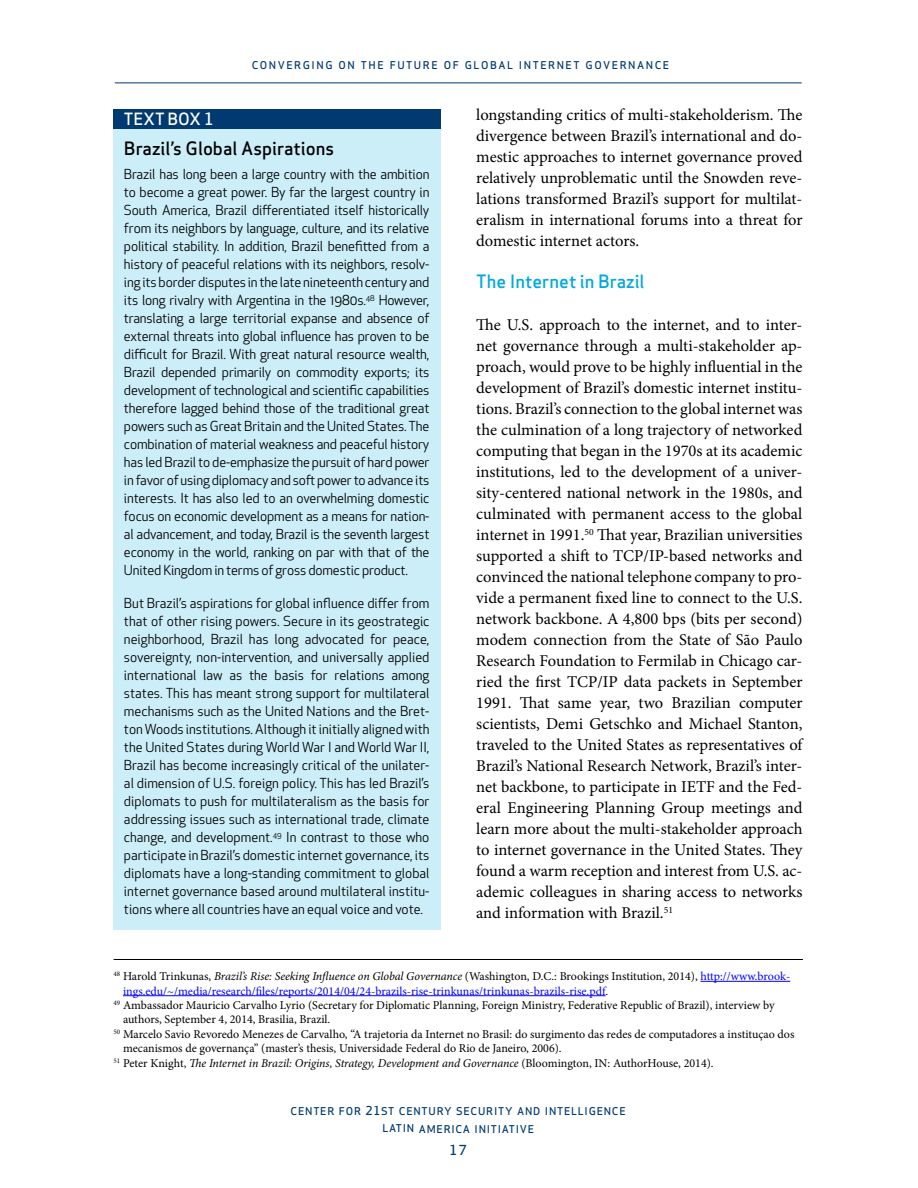
<style>
.page{position:relative;width:918px;height:1188px;background:#fff}
.page>*{position:absolute;margin:0;border:0;box-sizing:border-box;transform-origin:0 0}
.t1{font:500 18px "Apex Sans H";color:#000}
.t2{font:500 18px "Apex Sans H";color:#00a8e1}
.t3{font:16.5px/21px "Minion Pro";letter-spacing:-.005em;color:#000;text-align:justify}
.t4{font:500 16.5px "Apex Sans H";color:#fff}
.t5{font:13.5px/18px "Apex New";letter-spacing:-.01em;color:#000;text-align:justify}
.t6{font:500 13.5px "Apex Sans H";color:#003a70}
.t7{font:12px "Minion Pro";letter-spacing:-.005em;color:#000}
.t8{font:italic 12px "Minion Pro";letter-spacing:-.005em;color:#000}
.t9{font:12px "Minion Pro";color:#00f}
.t10{font:500 10.5px/18px "Apex Sans H";letter-spacing:.07em;color:#003a70;text-align:center}
.t11{font:500 10.5px "Apex Sans H";letter-spacing:.145em;color:#003a70}
.s1{font-style:italic}
.s2{color:#00f}
.s3{color:#000}
.s4{font-style:normal}
.s5{font-size:12px}
</style>
<div class="page">
<hr style="left:115px;top:82px;width:687px;height:1px;background:#003a70">
<div style="left:113px;top:109px;width:327px;height:21px;background:#003a70"></div>
<div style="left:113px;top:130px;width:327px;height:800px;background:#cceef9"></div>
<hr style="left:114px;top:959px;width:689px;height:1px;background:#000">
<hr style="left:701px;top:981px;width:89px;height:1px;background:#00f">
<hr style="left:123px;top:995px;width:483px;height:1px;background:#00f">
<p class="t11" style="left:252px;top:58px;width:419px">CONVERGING ON THE FUTURE OF GLOBAL INTERNET GOVERNANCE</p>
<p class="t3" style="left:476px;top:104px;width:328px">longstanding critics of multi-stakeholderism. The divergence between Brazil’s international and do&shy;mestic approaches to internet governance proved relatively unproblematic until the Snowden reve&shy;lations transformed Brazil’s support for multilat&shy;eralism in international forums into a threat for domestic internet actors.</p>
<h1 class="t2" style="left:476px;top:270px;width:170px">The Internet in Brazil</h1>
<p class="t3" style="left:476px;top:314px;width:328px">The U.S. approach to the internet, and to inter&shy;net governance through a multi-stakeholder ap&shy;proach, would prove to be highly influential in the development of Brazil’s domestic internet institu&shy;tions. Brazil’s connection to the global internet was the culmination of a long trajectory of networked computing that began in the 1970s at its academic institutions, led to the development of a univer&shy;sity-centered national network in the 1980s, and culminated with permanent access to the global internet in 1991.<sup>50</sup> That year, Brazilian universities supported a shift to TCP/IP-based networks and convinced the national telephone company to pro&shy;vide a permanent fixed line to connect to the U.S. network backbone. A 4,800 bps (bits per second) modem connection from the State of São Paulo Research Foundation to Fermilab in Chicago car&shy;ried the first TCP/IP data packets in September 1991. That same year, two Brazilian computer scientists, Demi Getschko and Michael Stanton, traveled to the United States as representatives of Brazil’s National Research Network, Brazil’s inter&shy;net backbone, to participate in IETF and the Fed&shy;eral Engineering Planning Group meetings and learn more about the multi-stakeholder approach to internet governance in the United States. They found a warm reception and interest from U.S. ac&shy;ademic colleagues in sharing access to networks and information with Brazil.<sup>51</sup></p>
<p class="t4" style="left:124px;top:108px;width:92px">TEXT BOX 1</p>
<h1 class="t1" style="left:124px;top:136px;width:212px">Brazil’s Global Aspirations</h1>
<p class="t5" style="left:124px;top:166px;width:307px">Brazil has long been a large country with the ambition to become a great power. By far the largest country in South America, Brazil differentiated itself historically from its neighbors by language, culture, and its relative political stability. In addition, Brazil benefitted from a history of peaceful relations with its neighbors, resolv&shy;ing its border disputes in the late nineteenth century and its long rivalry with Argentina in the 1980s.<sup>48</sup> However, translating a large territorial expanse and absence of external threats into global influence has proven to be difficult for Brazil. With great natural resource wealth, Brazil depended primarily on commodity exports; its development of technological and scientific capabilities therefore lagged behind those of the traditional great powers such as Great Britain and the United States. The combination of material weakness and peaceful history has led Brazil to de-emphasize the pursuit of hard power in favor of using diplomacy and soft power to advance its interests. It has also led to an overwhelming domestic focus on economic development as a means for nation&shy;al advancement, and today, Brazil is the seventh largest economy in the world, ranking on par with that of the United Kingdom in terms of gross domestic product.</p>
<p class="t5" style="left:124px;top:594px;width:307px">But Brazil’s aspirations for global influence differ from that of other rising powers. Secure in its geostrategic neighborhood, Brazil has long advocated for peace, sovereignty, non-intervention, and universally applied international law as the basis for relations among states. This has meant strong support for multilateral mechanisms such as the United Nations and the Bret&shy;ton Woods institutions. Although it initially aligned with the United States during World War I and World War II, Brazil has become increasingly critical of the unilater&shy;al dimension of U.S. foreign policy. This has led Brazil’s diplomats to push for multilateralism as the basis for addressing issues such as international trade, climate change, and development.<sup>49</sup> In contrast to those who participate in Brazil’s domestic internet governance, its diplomats have a long-standing commitment to global internet governance based around multilateral institu&shy;tions where all countries have an equal voice and vote.</p>
<p class="t7" style="left:114px;top:968px;width:678px"><sup>48</sup> Harold Trinkunas, <span class="s1">Brazil’s Rise: Seeking Influence on Global Governance</span> (Washington, D.C.: Brookings Institution, 2014), <span class="s2">http://www.brook-</span></p>
<p class="t9" style="left:123px;top:983px;width:487px">ings.edu/~/media/research/files/reports/2014/04/24-brazils-rise-trinkunas/trinkunas-brazils-rise.pdf<span class="s3">.</span></p>
<p class="t7" style="left:114px;top:997px;width:663px"><sup>49</sup> Ambassador Mauricio Carvalho Lyrio (Secretary for Diplomatic Planning, Foreign Ministry, Federative Republic of Brazil), interview by</p>
<p class="t7" style="left:123px;top:1011px;width:209px">authors, September 4, 2014, Brasilia, Brazil.</p>
<p class="t7" style="left:114px;top:1026px;width:682px"><sup>50</sup> Marcelo Savio Revoredo Menezes de Carvalho, “A trajetoria da Internet no Brasil: do surgimento das redes de computadores a instituçao dos</p>
<p class="t7" style="left:123px;top:1040px;width:440px">mecanismos de governança” (master’s thesis, Universidade Federal do Rio de Janeiro, 2006).</p>
<p class="t8" style="left:114px;top:1054px;width:602px"><sup>51</sup> <span class="s4">Peter Knight,</span> The Internet in Brazil: Origins, Strategy, Development and Governance <span class="s4">(Bloomington, IN: AuthorHouse, 2014).</span></p>
<p class="t10" style="left:291px;top:1102px;width:337px">CENTER FOR <span class="s5">21</span>ST CENTURY SECURITY AND INTELLIGENCE<br>LATIN AMERICA INITIATIVE</p>
<p class="t6" style="left:450px;top:1142px;width:19px">17</p>
</div>
